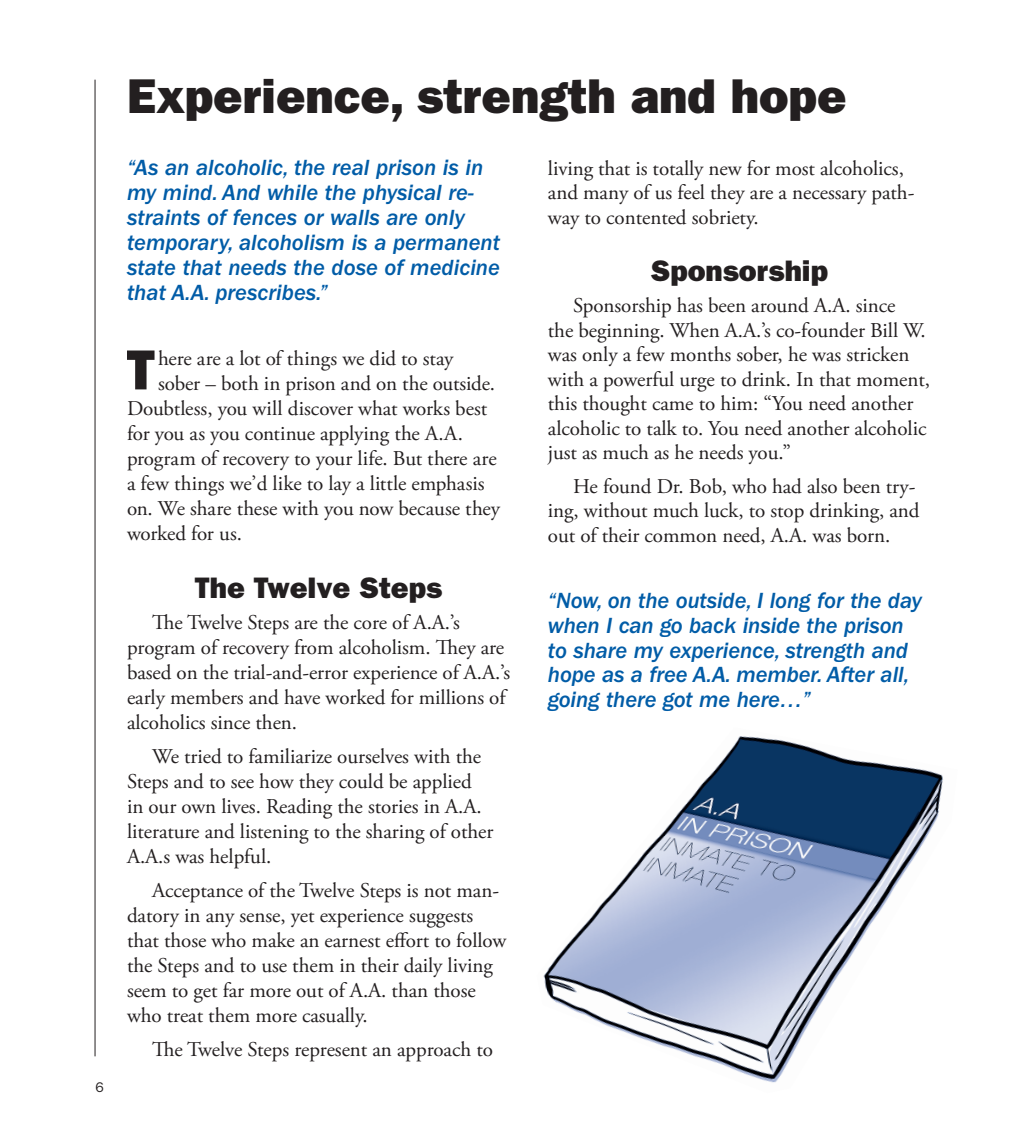
<style>
.page{position:relative;width:1010px;height:1136px;background:#fff}
.page>*{position:absolute;margin:0;border:0;box-sizing:border-box;transform-origin:0 0}
.t1{font:56.7px "ITC Franklin Gothic Std Hvy";color:#231f20}
.t2{font:49px "ITC Franklin Gothic Std Hvy";color:#231f20}
.t3{font:29.75px "ITC Franklin Gothic Std Hvy";color:#231f20}
.t4{font:22.75px/25px "ITC Franklin Gothic Std Med It";color:#015ca7}
.t5{font:21px/25px "Adobe Garamond Pro";letter-spacing:-.005em;color:#231f20}
.t6{font:14px "ITC Franklin Gothic Std";color:#231f20}
</style>
<div class="page">
<hr style="left:95px;top:80px;width:1px;height:976px;background:#231f20">
<img style="left:543px;top:736px;width:401px;height:347px">
<p class="t6" style="left:95px;top:1079px;width:10px">6</p>
<h2 class="t2" style="left:127px;top:68px;width:720px">Experience, strength and hope</h2>
<p class="t4" style="left:127px;top:155px;width:374px">“As an alcoholic, the real prison is in my mind. And while the physical re&shy;straints of fences or walls are only temporary, alcoholism is a permanent state that needs the dose of medicine that A.A. prescribes.”</p>
<h1 class="t1" style="left:127px;top:337px;width:30px">T</h1>
<p class="t5" style="left:158px;top:346px;width:297px">here are a lot of things we did to stay</p>
<p class="t5" style="left:158px;top:371px;width:338px">sober – both in prison and on the outside.</p>
<p class="t5" style="left:127px;top:396px;width:362px">Doubtless, you will discover what works best</p>
<p class="t5" style="left:127px;top:422px;width:337px">for you as you continue applying the A.A.</p>
<p class="t5" style="left:127px;top:447px;width:371px">program of recovery to your life. But there are</p>
<p class="t5" style="left:127px;top:472px;width:359px">a few things we’d like to lay a little emphasis</p>
<p class="t5" style="left:127px;top:497px;width:374px">on. We share these with you now because they</p>
<p class="t5" style="left:127px;top:522px;width:116px">worked for us.</p>
<h3 class="t3" style="left:195px;top:570px;width:249px">The Twelve Steps</h3>
<p class="t5" style="left:127px;top:611px;width:384px;text-indent:25px">The Twelve Steps are the core of A.A.’s program of recovery from alcoholism. They are based on the trial-and-error experience of A.A.’s early members and have worked for millions of alcoholics since then.</p>
<p class="t5" style="left:127px;top:745px;width:368px;text-indent:25px">We tried to familiarize ourselves with the Steps and to see how they could be applied<br>in our own lives. Reading the stories in A.A. literature and listening to the sharing of other A.A.s was helpful.</p>
<p class="t5" style="left:127px;top:879px;width:381px;text-indent:25px">Acceptance of the Twelve Steps is not man&shy;datory in any sense, yet experience suggests that those who make an earnest effort to follow the Steps and to use them in their daily living seem to get far more out of A.A. than those who treat them more casually.</p>
<p class="t5" style="left:152px;top:1038px;width:342px">The Twelve Steps represent an approach to</p>
<p class="t5" style="left:547px;top:157px;width:368px;line-height:24.5px">living that is totally new for most alcoholics, and many of us feel they are a necessary path&shy;way to contented sobriety.</p>
<h3 class="t3" style="left:650px;top:253px;width:179px">Sponsorship</h3>
<p class="t5" style="left:547px;top:294px;width:383px;line-height:24.5px;text-indent:25px">Sponsorship has been around A.A. since<br>the beginning. When A.A.’s co-founder Bill W. was only a few months sober, he was stricken with a powerful urge to drink. In that moment, this thought came to him: “You need another alcoholic to talk to. You need another alcoholic just as much as he needs you.”</p>
<p class="t5" style="left:547px;top:474px;width:373px;line-height:24.5px;text-indent:25px">He found Dr. Bob, who had also been try&shy;ing, without much luck, to stop drinking, and out of their common need, A.A. was born.</p>
<p class="t4" style="left:547px;top:589px;width:375px;line-height:24.5px">“Now, on the outside, I long for the day when I can go back inside the prison to share my experience, strength and hope as a free A.A. member. After all, going there got me here…”</p>
</div>
